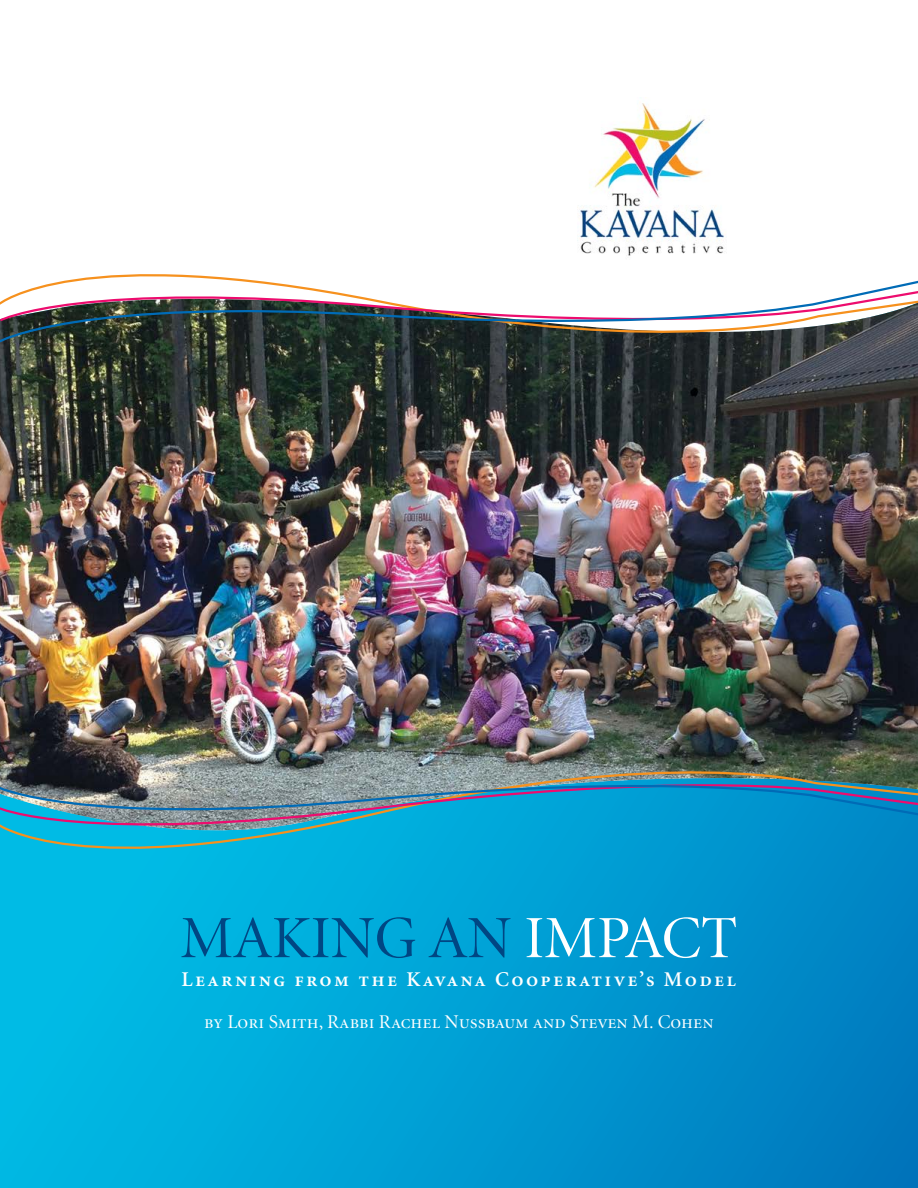
<style>
.page{position:relative;width:918px;height:1188px;background:#fff}
.page>*{position:absolute;margin:0;border:0;box-sizing:border-box;transform-origin:0 0}
.t1{font:60px "Minion Display Regular SC";color:#004683}
.t2{font:21px "Minion Semibold SC";letter-spacing:.11em;color:#fff}
.t3{font:19.5px "Minion Display Regular SC";color:#fff}
.s1{color:#fff}
</style>
<div class="page">
<div style="left:0;top:437px;width:918px;height:751px;background:linear-gradient(to right,#00c0e8,#007dc0)"></div>
<img style="left:577px;top:103px;width:147px;height:138px">
<img style="left:0;top:362px;width:918px;height:380px">
<svg style="left:0;top:241px;width:918px;height:121px"></svg>
<svg style="left:0;top:278px;width:918px;height:66px"></svg>
<img style="left:0;top:742px;width:918px;height:142px">
<svg style="left:0;top:828px;width:918px;height:17px;background:#08a5d2"></svg>
<img style="left:0;top:769px;width:918px;height:59px">
<h1 class="t1" style="left:180px;top:909px;width:558px">MAKING AN <span class="s1">IMPACT</span></h1>
<p class="t2" style="left:181px;top:968px;width:556px">Learning from the Kavana Cooperative’s Model</p>
<p class="t3" style="left:204px;top:1012px;width:511px">by Lori Smith, Rabbi Rachel Nussbaum and Steven M. Cohen</p>
</div>
